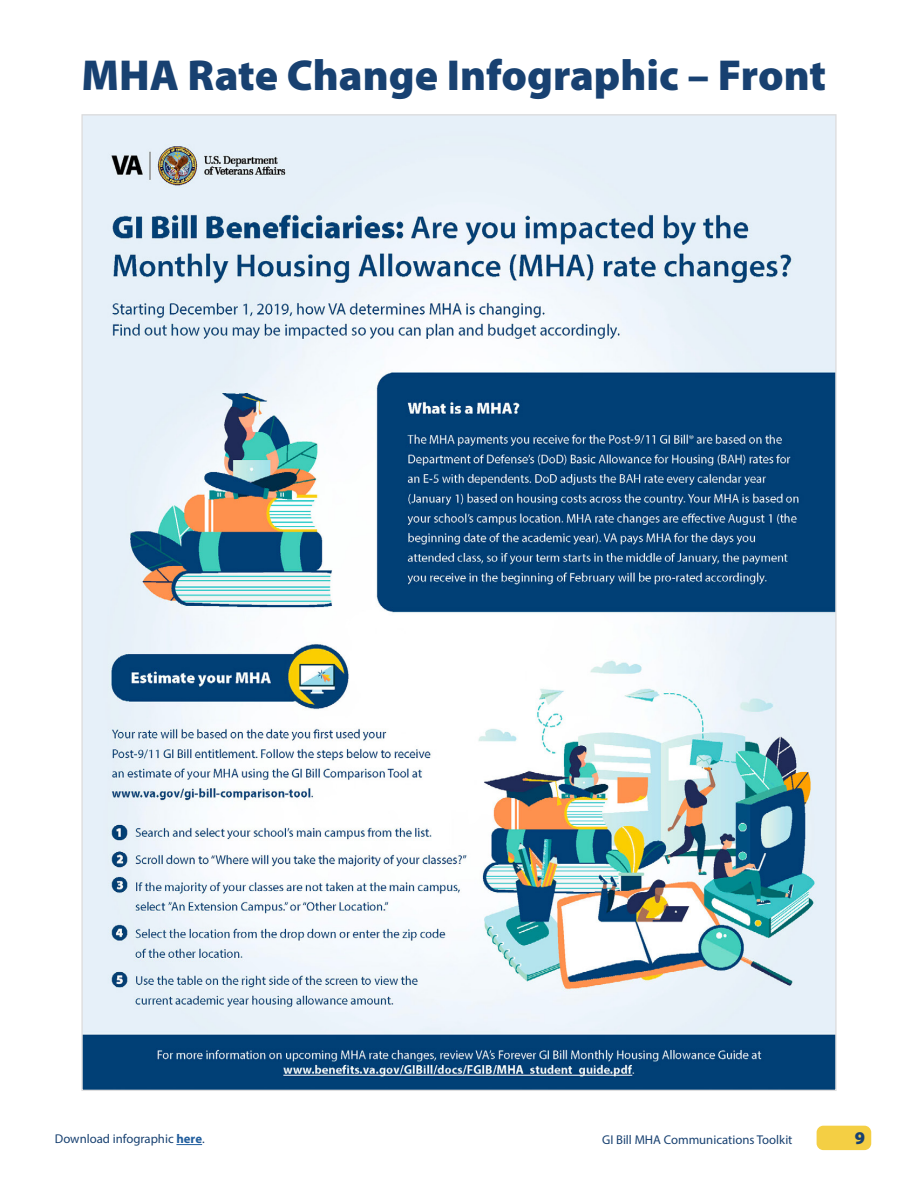
<style>
.page{position:relative;width:918px;height:1188px;background:#fff}
.page>*{position:absolute;margin:0;border:0;box-sizing:border-box;transform-origin:0 0}
.t1{font:900 43.5px "Myriad Pro";color:#184171}
.t2{font:900 18px "Myriad Pro";color:#184171}
.Footer_On_White__R_A{font:12.75px "Myriad Pro";color:#184171}
.s1{font-weight:700;color:#215e9e}
</style>
<div class="page">
<div style="left:817px;top:1126px;width:54px;height:24px;background:#f4cf44;border-radius:7px"></div>
<img style="left:83px;top:116px;width:752px;height:973px">
<svg style="left:176px;top:1144px;width:26px;height:1px"></svg>
<h1 class="t1" style="left:81px;top:50px;width:746px">MHA Rate Change Infographic – Front</h1>
<p class="Footer_On_White__R_A" style="left:55px;top:1131px;width:151px">Download infographic <span class="s1">here</span>.</p>
<p class="Footer_On_White__R_A" style="left:602px;top:1131px;width:192px">GI Bill MHA Communications Toolkit</p>
<h2 class="t2" style="left:855px;top:1128px;width:12px">9</h2>
</div>
